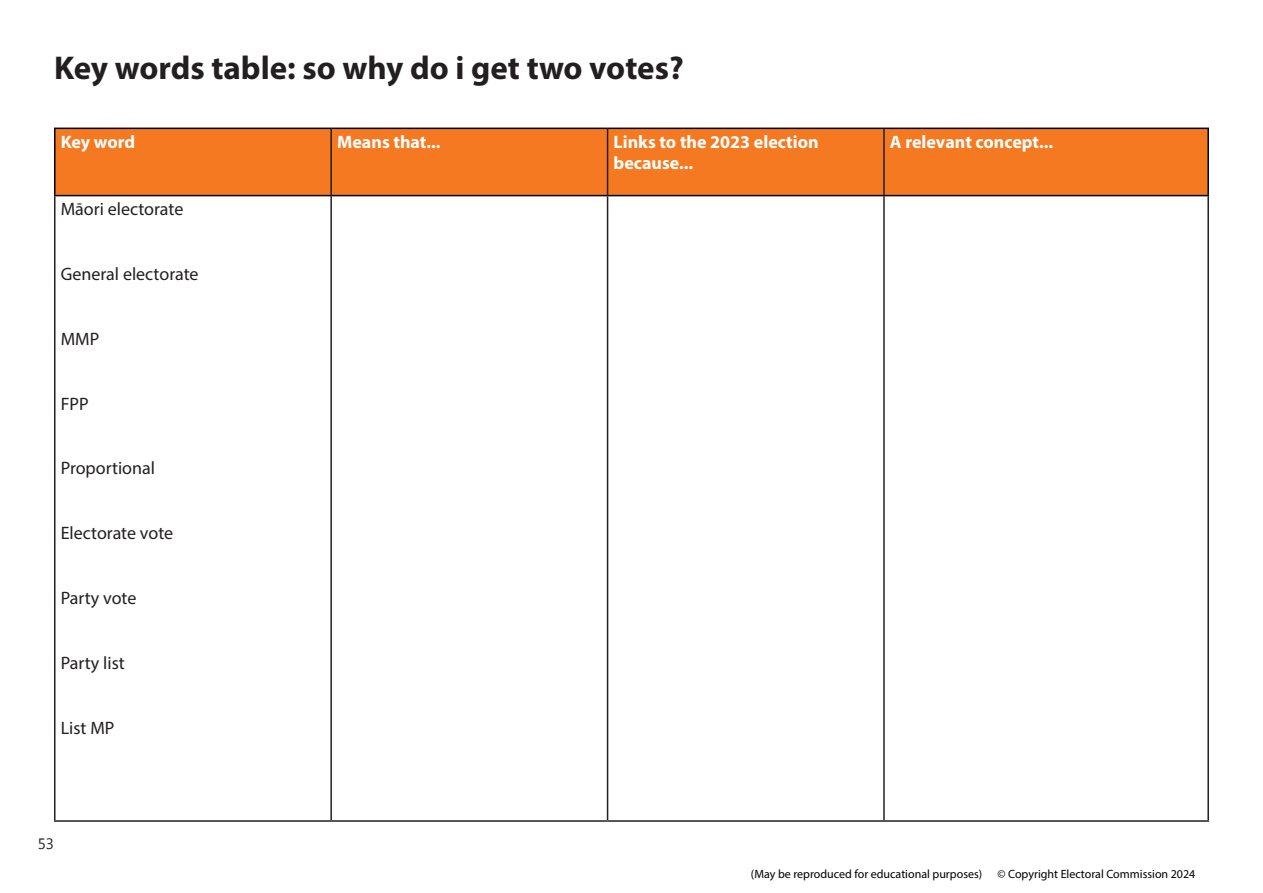
<style>
.page{position:relative;width:1263px;height:893px;background:#fff}
.page>*{position:absolute;margin:0;border:0;box-sizing:border-box;transform-origin:0 0}
.t1{font:700 33px "Myriad Pro";color:#231f20}
.t2{font:18px "Myriad Pro";color:#231f20}
.t3{font:700 18px/21.6px "Myriad Pro";color:#fff}
.t4{font:15px "Myanmar Text";color:#231f20}
.t5{font:12px "Myriad Pro";color:#000}
</style>
<div class="page">
<div style="left:56px;top:129px;width:1151px;height:66px;background:#f47921"></div>
<hr style="left:330px;top:129px;width:2px;height:66px;background:#231f20">
<hr style="left:607px;top:129px;width:1px;height:66px;background:#231f20">
<hr style="left:883px;top:129px;width:2px;height:66px;background:#231f20">
<hr style="left:54px;top:196px;width:2px;height:624px;background:#231f20">
<hr style="left:330px;top:196px;width:2px;height:624px;background:#231f20">
<hr style="left:607px;top:196px;width:1px;height:624px;background:#231f20">
<hr style="left:883px;top:196px;width:2px;height:624px;background:#231f20">
<hr style="left:1207px;top:196px;width:2px;height:624px;background:#231f20">
<hr style="left:54px;top:820px;width:277px;height:2px;background:#231f20">
<hr style="left:331px;top:820px;width:277px;height:2px;background:#231f20">
<hr style="left:608px;top:820px;width:276px;height:2px;background:#231f20">
<hr style="left:884px;top:820px;width:325px;height:2px;background:#231f20">
<hr style="left:54px;top:128px;width:277px;height:1px;background:#000">
<hr style="left:54px;top:129px;width:2px;height:66px;background:#000">
<hr style="left:331px;top:128px;width:277px;height:1px;background:#000">
<hr style="left:608px;top:128px;width:276px;height:1px;background:#000">
<hr style="left:884px;top:128px;width:325px;height:1px;background:#000">
<hr style="left:1207px;top:129px;width:2px;height:66px;background:#000">
<hr style="left:54px;top:195px;width:277px;height:1px;background:#000">
<hr style="left:331px;top:195px;width:277px;height:1px;background:#000">
<hr style="left:608px;top:195px;width:276px;height:1px;background:#000">
<hr style="left:884px;top:195px;width:325px;height:1px;background:#000">
<p class="t1" style="left:54px;top:46px;width:631px">Key words table: so why do i get two votes?</p>
<p class="t3" style="left:61px;top:130px;width:76px">Key word</p>
<p class="t3" style="left:337px;top:130px;width:105px">Means that...</p>
<p class="t3" style="left:613px;top:130px;width:207px">Links to the 2023 election because...</p>
<p class="t3" style="left:890px;top:130px;width:165px">A relevant concept...</p>
<p class="t2" style="left:61px;top:198px;width:124px">Māori electorate</p>
<p class="t2" style="left:61px;top:263px;width:139px">General electorate</p>
<p class="t2" style="left:61px;top:328px;width:40px">MMP</p>
<p class="t2" style="left:61px;top:392px;width:29px">FPP</p>
<p class="t2" style="left:61px;top:457px;width:96px">Proportional</p>
<p class="t2" style="left:61px;top:522px;width:114px">Electorate vote</p>
<p class="t2" style="left:61px;top:587px;width:77px">Party vote</p>
<p class="t2" style="left:61px;top:652px;width:66px">Party list</p>
<p class="t2" style="left:61px;top:716px;width:55px">List MP</p>
<p class="t4" style="left:38px;top:835px;width:18px">53</p>
<p class="t5" style="left:751px;top:866px;width:233px">(May be reproduced for educational purposes)</p>
<p class="t5" style="left:997px;top:866px;width:199px">© Copyright Electoral Commission 2024</p>
</div>
